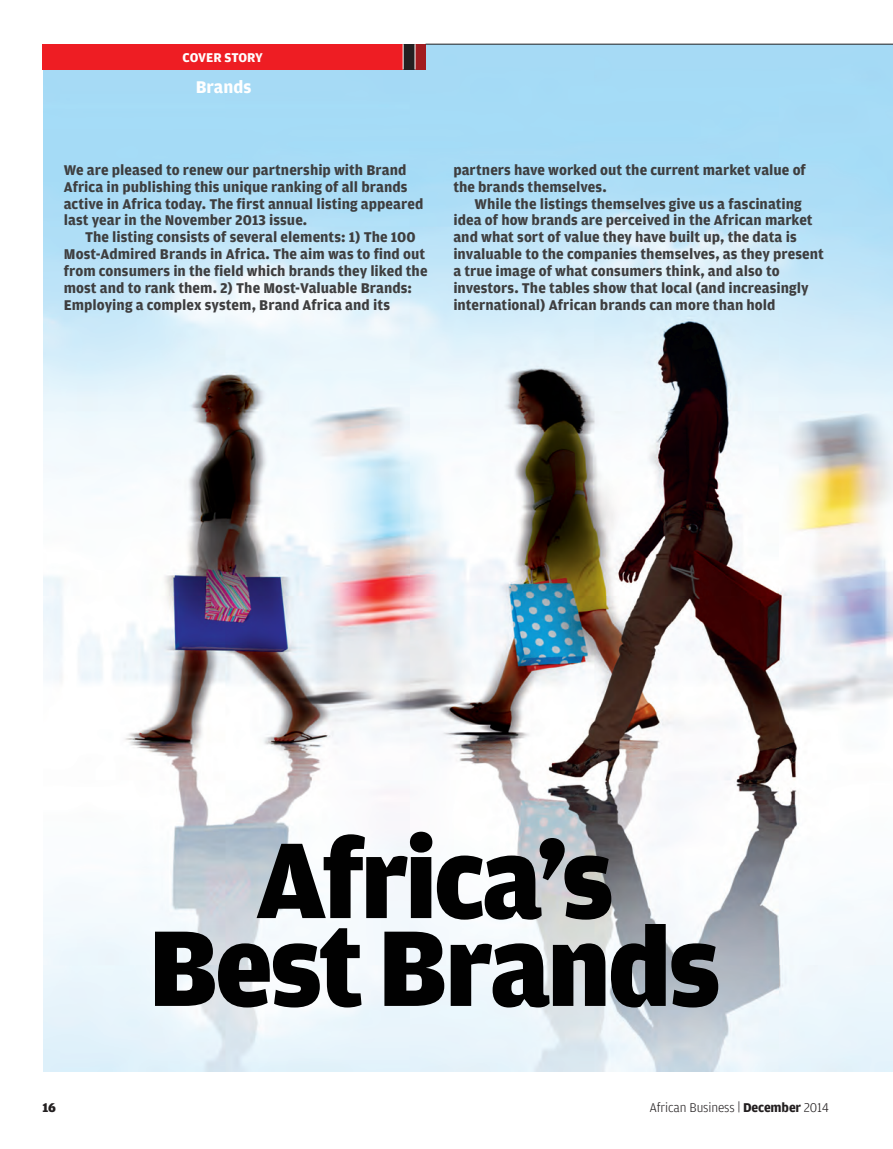
<style>
.page{position:relative;width:893px;height:1149px;background:#fff}
.page>*{position:absolute;margin:0;border:0;box-sizing:border-box;transform-origin:0 0}
.t1{font:900 114px/87.8px "Amplitude";letter-spacing:-.025em;color:#010101;text-align:center}
.t2{font:700 18px "Amplitude";color:#fff}
.t3{font:700 15px/16.8px "Amplitude";color:#3e3e3f}
.t4{font:300 13.5px "Amplitude";letter-spacing:-.01em;color:#231f20}
.t5{font:700 13.5px "Amplitude";letter-spacing:-.01em;color:#fff}
.t6{font:900 13.5px "Amplitude";color:#231f20}
.s1{font-weight:700}
</style>
<div class="page">
<img style="left:43px;top:45px;width:850px;height:1026px">
<div style="left:43px;top:44px;width:360px;height:25px;background:#ee1d23"></div>
<div style="left:403px;top:44px;width:12px;height:25px;background:#231f20"></div>
<div style="left:415px;top:44px;width:11px;height:25px;background:#a21c20"></div>
<hr style="left:426px;top:44px;width:467px;height:1px;background:#231f20">
<svg style="left:403px;top:44px;width:1px;height:25px"></svg>
<svg style="left:415px;top:44px;width:1px;height:25px"></svg>
<p class="t5" style="left:183px;top:50px;width:82px">COVER STORY</p>
<p class="t2" style="left:196px;top:77px;width:57px">Brands</p>
<p class="t3" style="left:64px;top:161px;width:361px">We are pleased to renew our partnership with Brand Africa in publishing this unique ranking of all brands active in Africa today. The first annual listing appeared last year in the November 2013 issue.</p>
<p class="t3" style="left:64px;top:229px;width:365px;text-indent:21px">The listing consists of several elements: 1) The 100<br>Most-Admired Brands in Africa. The aim was to find out from consumers in the field which brands they liked the most and to rank them. 2) The Most-Valuable Brands:<br>Employing a complex system, Brand Africa and its</p>
<p class="t3" style="left:453px;top:161px;width:354px">partners have worked out the current market value of the brands themselves.</p>
<p class="t3" style="left:453px;top:195px;width:372px;text-indent:21px">While the listings themselves give us a fascinating idea of how brands are perceived in the African market and what sort of value they have built up, the data is invaluable to the companies themselves, as they present a true image of what consumers think, and also to investors. The tables show that local (and increasingly international) African brands can more than hold</p>
<h1 class="t1" style="left:149px;top:837px;width:573px">Africa’s<br>Best Brands</h1>
<p class="t6" style="left:43px;top:1100px;width:15px">16</p>
<p class="t4" style="left:649px;top:1100px;width:181px">African Business | <span class="s1">December</span> 2014</p>
</div>
